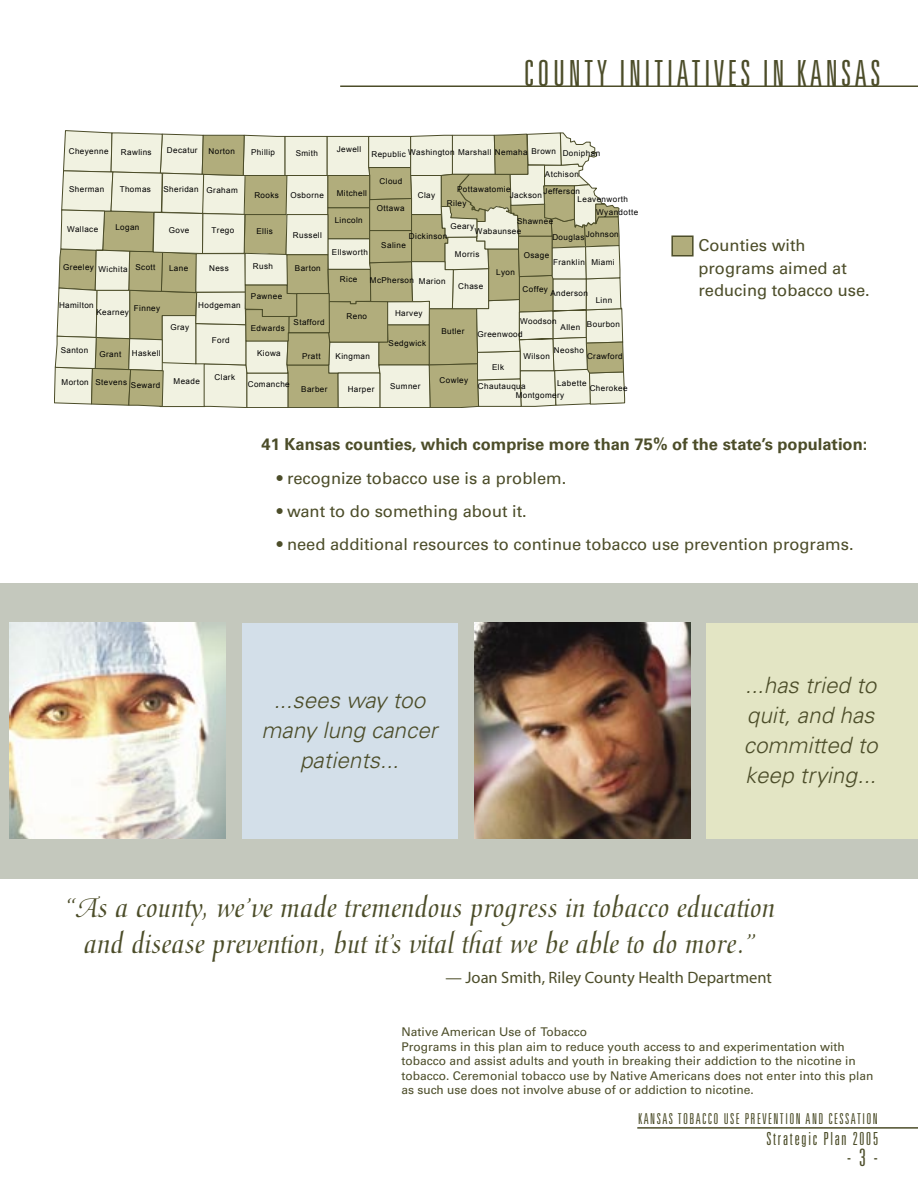
<style>
.page{position:relative;width:918px;height:1188px;background:#fff}
.page>*{position:absolute;margin:0;border:0;box-sizing:border-box;transform-origin:0 0}
.t1{font:300 ultra-condensed 36px "Univers";letter-spacing:.1em;color:#4c4d29}
.t2{font:30px/36px "Medici Script";color:#4c4d29;text-align:center}
.t3{font:300 ultra-condensed 24px "Univers";color:#4c4d29}
.t4{font:italic 300 22.5px/30px "Univers";color:#4c4d29;text-align:center}
.t5{font:300 ultra-condensed 18px "Univers";letter-spacing:.1em;color:#4c4d29}
.t6{font:16.5px/22.5px "Univers";color:#4c4d29}
.t7{font:700 16.5px "Univers";color:#4c4d29}
.t8{font:16.5px "Myriad Pro";color:#4c4d29}
.t9{font:300 ultra-condensed 15px "Univers";letter-spacing:.1em;color:#4c4d29}
.t10{font:12px/14.4px "Univers";color:#4c4d29}
.t11{font:8.1px/5.8px "Arial";letter-spacing:.05em;color:#000}
</style>
<div class="page">
<svg style="left:56px;top:132px;width:569px;height:276px;background:#d0cfb2"></svg>
<div style="left:0;top:583px;width:918px;height:296px;background:#c4c8bd"></div>
<img style="left:10px;top:623px;width:216px;height:216px">
<div style="left:242px;top:623px;width:216px;height:216px;background:#d3dfe9"></div>
<img style="left:474px;top:623px;width:216px;height:216px">
<div style="left:707px;top:623px;width:211px;height:216px;background:#e3e5c4"></div>
<div style="left:672px;top:236px;width:21px;height:20px;background:#b1ad7c"></div>
<div style="left:671px;top:236px;width:23px;height:20px;border:2px solid #4c4d29"></div>
<hr style="left:340px;top:86px;width:578px;height:1px;background:#4c4d29">
<hr style="left:637px;top:1127px;width:281px;height:2px;background:#4c4d29">
<h1 class="t1" style="left:524px;top:54px;width:358px">COUNTY INITIATIVES IN KANSAS</h1>
<p class="t11" style="left:337px;top:147px;width:26px">Jewell</p>
<p class="t11" style="left:167px;top:148px;width:32px">Decatur</p>
<p class="t11" style="left:209px;top:148px;width:28px">Norton</p>
<p class="t11" style="left:251px;top:149px;width:26px">Phillip</p>
<p class="t11" style="left:296px;top:150px;width:24px">Smith</p>
<p class="t11" style="left:69px;top:148px;width:41px">Cheyenne</p>
<p class="t11" style="left:69px;top:187px;width:37px">Sherman</p>
<p class="t11" style="left:408px;top:149px;width:193px">Washington Marshall Nemaha Brown Doniphan</p>
<p class="t11" style="left:121px;top:149px;width:32px">Rawlins</p>
<p class="t11" style="left:120px;top:187px;width:33px">Thomas</p>
<p class="t11" style="left:371px;top:151px;width:36px">Republic</p>
<p class="t11" style="left:380px;top:178px;width:24px">Cloud</p>
<p class="t11" style="left:544px;top:166px;width:38px;line-height:16.2px">Atchison<br>Jefferson</p>
<p class="t11" style="left:596px;top:192px;width:43px;line-height:13.6px;text-indent:-19px">Leavenworth<br>Wyandotte</p>
<p class="t11" style="left:552px;top:233px;width:68px">DouglasJohnson</p>
<p class="t11" style="left:163px;top:186px;width:76px">Sheridan Graham</p>
<p class="t11" style="left:510px;top:186px;width:34px;text-indent:-53px">Pottawatomie<br>Jackson</p>
<p class="t11" style="left:337px;top:190px;width:32px">Mitchell</p>
<p class="t11" style="left:335px;top:217px;width:30px">Lincoln</p>
<p class="t11" style="left:418px;top:192px;width:19px">Clay</p>
<p class="t11" style="left:254px;top:192px;width:26px">Rooks</p>
<p class="t11" style="left:290px;top:193px;width:35px">Osborne</p>
<p class="t11" style="left:447px;top:200px;width:21px">Riley</p>
<p class="t11" style="left:377px;top:206px;width:29px">Ottawa</p>
<p class="t11" style="left:517px;top:218px;width:38px">Shawnee</p>
<p class="t11" style="left:450px;top:224px;width:25px">Geary</p>
<p class="t11" style="left:115px;top:224px;width:26px">Logan</p>
<p class="t11" style="left:169px;top:228px;width:22px">Gove</p>
<p class="t11" style="left:212px;top:228px;width:24px">Trego</p>
<p class="t11" style="left:135px;top:264px;width:22px">Scott</p>
<p class="t11" style="left:169px;top:265px;width:21px">Lane</p>
<p class="t11" style="left:209px;top:265px;width:21px">Ness</p>
<p class="t11" style="left:253px;top:264px;width:22px">Rush</p>
<p class="t11" style="left:251px;top:293px;width:33px">Pawnee</p>
<p class="t11" style="left:198px;top:302px;width:44px">Hodgeman</p>
<p class="t11" style="left:67px;top:226px;width:33px">Wallace</p>
<p class="t11" style="left:63px;top:265px;width:66px">Greeley Wichita</p>
<p class="t11" style="left:256px;top:228px;width:18px">Ellis</p>
<p class="t11" style="left:475px;top:229px;width:48px">Wabaunsee</p>
<p class="t11" style="left:293px;top:232px;width:30px">Russell</p>
<p class="t11" style="left:409px;top:233px;width:40px">Dickinson</p>
<p class="t11" style="left:419px;top:279px;width:28px">Marion</p>
<p class="t11" style="left:381px;top:242px;width:26px">Saline</p>
<p class="t11" style="left:332px;top:249px;width:38px">Ellsworth</p>
<p class="t11" style="left:340px;top:276px;width:19px">Rice</p>
<p class="t11" style="left:347px;top:313px;width:22px">Reno</p>
<p class="t11" style="left:336px;top:353px;width:36px">Kingman</p>
<p class="t11" style="left:348px;top:386px;width:28px">Harper</p>
<p class="t11" style="left:390px;top:383px;width:32px">Sumner</p>
<p class="t11" style="left:455px;top:251px;width:26px">Morris</p>
<p class="t11" style="left:458px;top:283px;width:27px">Chase</p>
<p class="t11" style="left:524px;top:252px;width:27px">Osage</p>
<p class="t11" style="left:553px;top:260px;width:63px">Franklin Miami</p>
<p class="t11" style="left:295px;top:265px;width:27px">Barton</p>
<p class="t11" style="left:496px;top:270px;width:20px">Lyon</p>
<p class="t11" style="left:370px;top:277px;width:46px">McPherson</p>
<p class="t11" style="left:523px;top:287px;width:27px">Coffey</p>
<p class="t11" style="left:550px;top:291px;width:39px">Anderson</p>
<p class="t11" style="left:596px;top:298px;width:18px">Linn</p>
<p class="t11" style="left:59px;top:302px;width:36px">Hamilton</p>
<p class="t11" style="left:134px;top:305px;width:28px">Finney</p>
<p class="t11" style="left:96px;top:309px;width:34px">Kearney</p>
<p class="t11" style="left:395px;top:310px;width:29px">Harvey</p>
<p class="t11" style="left:520px;top:318px;width:38px">Woodson</p>
<p class="t11" style="left:294px;top:319px;width:33px">Stafford</p>
<p class="t11" style="left:587px;top:321px;width:35px">Bourbon</p>
<p class="t11" style="left:170px;top:324px;width:20px">Gray</p>
<p class="t11" style="left:561px;top:325px;width:21px">Allen</p>
<p class="t11" style="left:251px;top:325px;width:35px">Edwards</p>
<p class="t11" style="left:441px;top:328px;width:25px">Butler</p>
<p class="t11" style="left:478px;top:331px;width:47px">Greenwood</p>
<p class="t11" style="left:492px;top:364px;width:14px">Elk</p>
<p class="t11" style="left:478px;top:384px;width:49px">Chautauqua</p>
<p class="t11" style="left:212px;top:337px;width:19px">Ford</p>
<p class="t11" style="left:389px;top:340px;width:39px">Sedgwick</p>
<p class="t11" style="left:61px;top:347px;width:29px">Santon</p>
<p class="t11" style="left:62px;top:379px;width:100px">Morton Stevens Seward</p>
<p class="t11" style="left:174px;top:378px;width:28px">Meade</p>
<p class="t11" style="left:554px;top:347px;width:31px">Neosho</p>
<p class="t11" style="left:99px;top:351px;width:23px">Grant</p>
<p class="t11" style="left:132px;top:350px;width:30px">Haskell</p>
<p class="t11" style="left:257px;top:351px;width:25px">Kiowa</p>
<p class="t11" style="left:248px;top:381px;width:43px">Comanche</p>
<p class="t11" style="left:587px;top:353px;width:37px">Crawford</p>
<p class="t11" style="left:524px;top:353px;width:28px">Wilson</p>
<p class="t11" style="left:302px;top:353px;width:20px">Pratt</p>
<p class="t11" style="left:215px;top:374px;width:22px">Clark</p>
<p class="t11" style="left:440px;top:377px;width:30px">Cowley</p>
<p class="t11" style="left:557px;top:380px;width:31px">Labette</p>
<p class="t11" style="left:590px;top:385px;width:39px">Cherokee</p>
<p class="t11" style="left:301px;top:386px;width:28px">Barber</p>
<p class="t11" style="left:516px;top:392px;width:50px">Montgomery</p>
<h3 class="t6" style="left:698px;top:234px;width:173px">Counties with programs aimed at reducing tobacco use.</h3>
<h3 class="t7" style="left:262px;top:435px;width:607px">41 Kansas counties, which comprise more than 75% of the state’s population:</h3>
<h3 class="t6" style="left:277px;top:467px;width:291px">• recognize tobacco use is a problem.</h3>
<h3 class="t6" style="left:277px;top:500px;width:252px">• want to do something about it.</h3>
<h3 class="t6" style="left:277px;top:533px;width:578px">• need additional resources to continue tobacco use prevention programs.</h3>
<h3 class="t4" style="left:262px;top:685px;width:177px">...sees way too many lung cancer patients...</h3>
<h3 class="t4" style="left:744px;top:670px;width:135px;text-align:left">...has tried to quit, and has committed to keep trying...</h3>
<h2 class="t2" style="left:64px;top:891px;width:712px">“As a county, we’ve made tremendous progress in tobacco education and disease prevention, but it’s vital that we be able to do more.”</h2>
<h3 class="t8" style="left:446px;top:969px;width:328px">— Joan Smith, Riley County Health Department</h3>
<p class="t10" style="left:402px;top:1025px;width:473px">Native American Use of Tobacco<br>Programs in this plan aim to reduce youth access to and experimentation with tobacco and assist adults and youth in breaking their addiction to the nicotine in tobacco. Ceremonial tobacco use by Native Americans does not enter into this plan as such use does not involve abuse of or addiction to nicotine.</p>
<h3 class="t9" style="left:638px;top:1111px;width:241px">KANSAS TOBACCO USE PREVENTION AND CESSATION</h3>
<h3 class="t5" style="left:766px;top:1129px;width:113px">Strategic Plan 2005</h3>
<h3 class="t3" style="left:847px;top:1145px;width:32px">- 3 -</h3>
</div>
